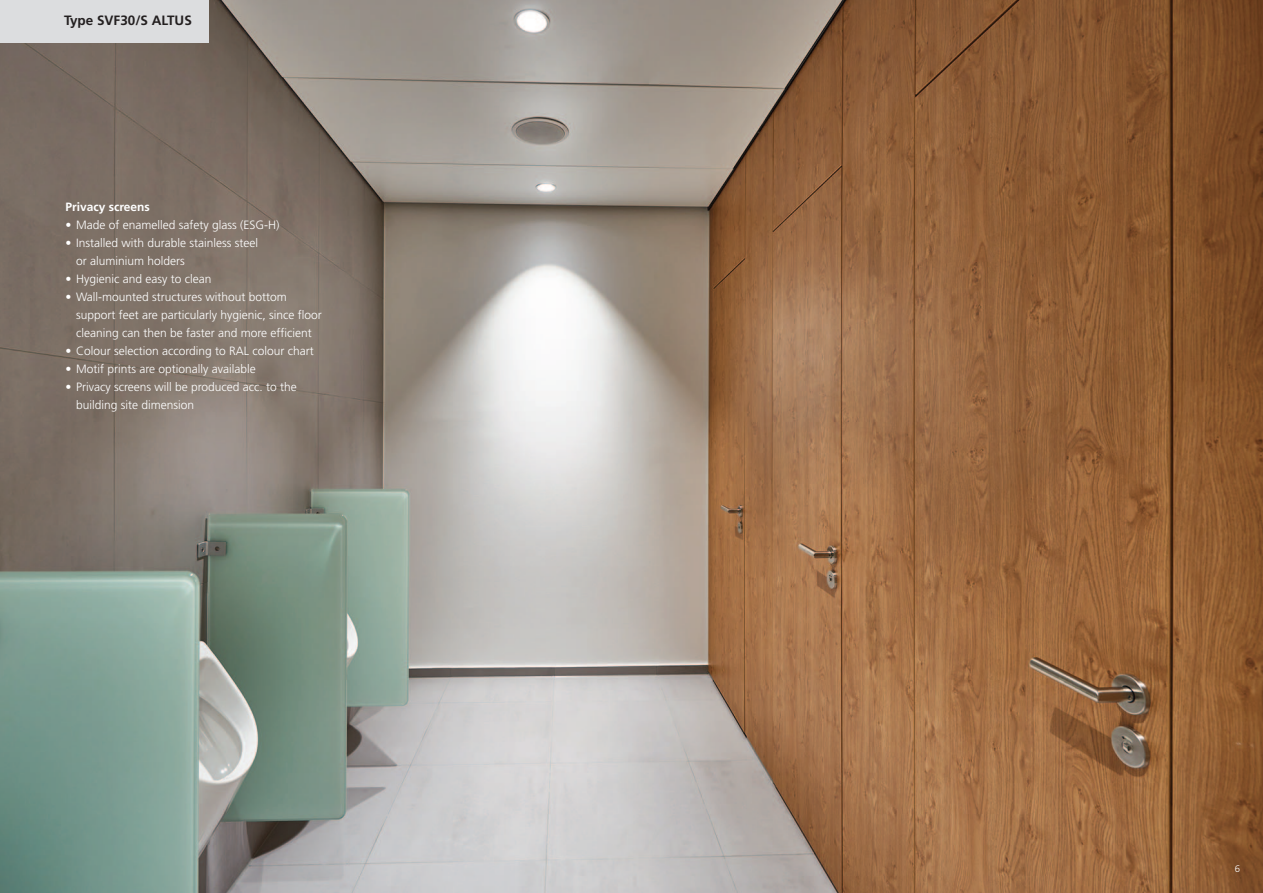
<style>
.page{position:relative;width:1263px;height:893px;background:#fff}
.page>*{position:absolute;margin:0;border:0;box-sizing:border-box;transform-origin:0 0}
.t1{font:700 13.5px "Frutiger";color:#231f20}
.t2{font:300 12px/18px "Frutiger";color:#fff}
.t3{font:700 12px "Frutiger";color:#fff}
.t4{font:300 9.6px "Frutiger";color:#fff}
</style>
<div class="page">
<img style="left:0;top:0;width:1263px;height:893px">
<div style="left:0;top:0;width:208px;height:43px;background:#dcdddf"></div>
<p class="t1" style="left:64px;top:15px;width:129px">Type SVF30/S ALTUS</p>
<p class="t3" style="left:65px;top:202px;width:86px">Privacy screens</p>
<p class="t2" style="left:65px;top:217px;width:215px">• Made of enamelled safety glass (ESG-H)</p>
<p class="t2" style="left:76px;top:235px;width:184px;text-indent:-11px">• Installed with durable stainless steel or aluminium holders</p>
<p class="t2" style="left:65px;top:271px;width:147px">• Hygienic and easy to clean</p>
<p class="t2" style="left:76px;top:289px;width:247px;text-indent:-11px">• Wall-mounted structures without bottom support feet are particularly hygienic, since floor cleaning can then be faster and more efficient</p>
<p class="t2" style="left:65px;top:343px;width:250px">• Colour selection according to RAL colour chart</p>
<p class="t2" style="left:65px;top:361px;width:192px">• Motif prints are optionally available</p>
<p class="t2" style="left:76px;top:379px;width:222px;text-indent:-11px">• Privacy screens will be produced acc. to the building site dimension</p>
<p class="t4" style="left:1235px;top:864px;width:7px">6</p>
</div>
